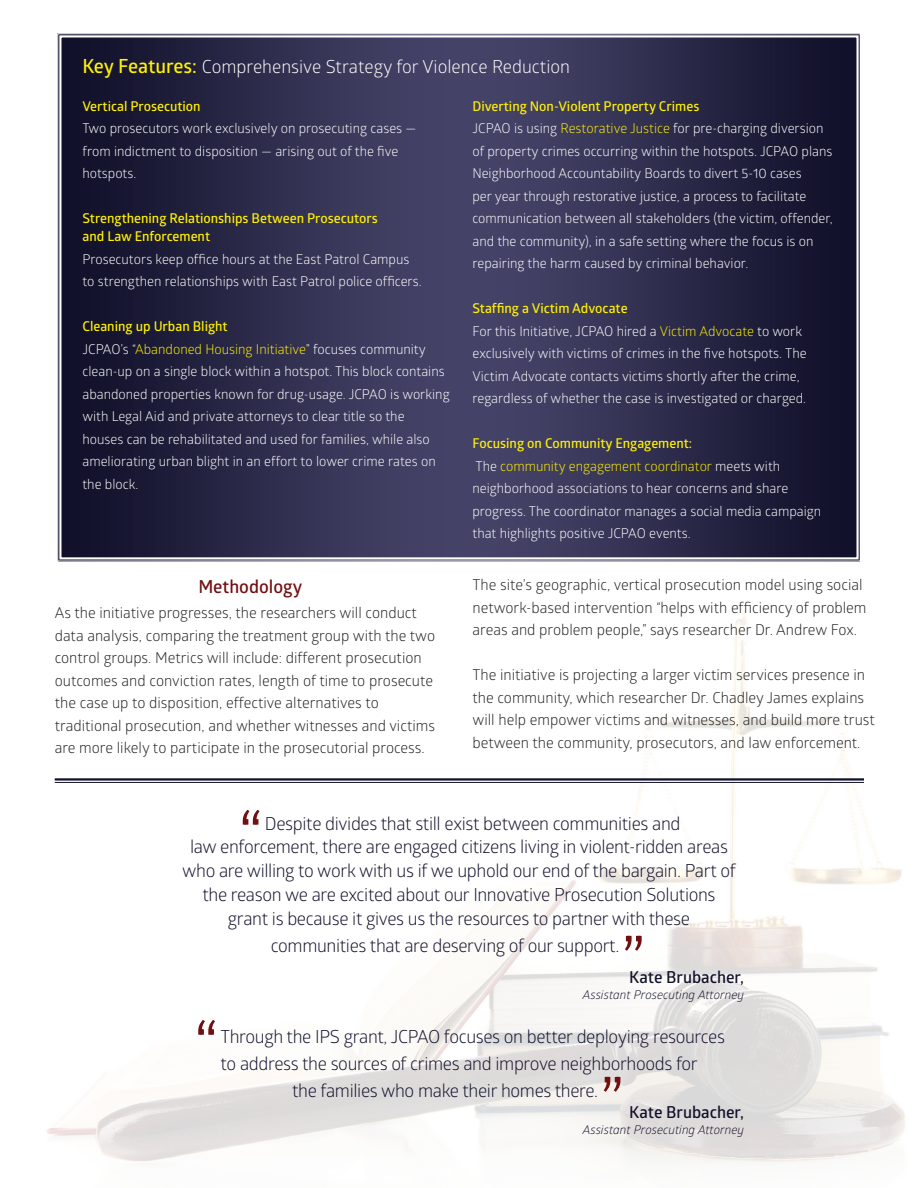
<style>
.page{position:relative;width:918px;height:1188px;background:#fff}
.page>*{position:absolute;margin:0;border:0;box-sizing:border-box;transform-origin:0 0}
.t1{font:90px "Glober";color:#710f11}
.t2{font:18px/24px "Glober";letter-spacing:-.02em;color:#11102a;text-align:center}
.t3{font:18px "Glober";color:#fff}
.t4{font:600 18px "Glober";color:#710f11}
.t5{font:600 16.5px "Glober";color:#11102a}
.t6{font:15px/22.5px "Glober";color:#231f20}
.t7{font:13.5px/22.5px "Glober";color:#fff}
.t8{font:600 13.5px "Glober";color:#fff101}
.t9{font:italic 12px "Glober";color:#11102a}
.s1{font-weight:600;font-size:19.5px;color:#fff101}
.s2{color:#fff101}
</style>
<div class="page">
<img style="left:47px;top:610px;width:858px;height:553px">
<svg style="left:59px;top:38px;width:800px;height:522px;background:#2e2d4d"></svg>
<hr style="left:55px;top:778px;width:809px;height:3px;background:#11102a">
<hr style="left:55px;top:782px;width:809px;height:1px;background:#11102a">
<p class="t3" style="left:82px;top:54px;width:489px"><span class="s1">Key Features:</span> Comprehensive Strategy for Violence Reduction</p>
<p class="t8" style="left:82px;top:97px;width:120px">Vertical Prosecution</p>
<p class="t7" style="left:82px;top:117px;width:335px">Two prosecutors work exclusively on prosecuting cases —</p>
<p class="t7" style="left:82px;top:139px;width:317px">from indictment to disposition — arising out of the five hotspots.</p>
<p class="t8" style="left:82px;top:209px;width:297px">Strengthening Relationships Between Prosecutors</p>
<p class="t8" style="left:82px;top:227px;width:129px">and Law Enforcement</p>
<p class="t7" style="left:82px;top:247px;width:329px">Prosecutors keep office hours at the East Patrol Campus</p>
<p class="t7" style="left:82px;top:270px;width:341px">to strengthen relationships with East Patrol police officers.</p>
<p class="t8" style="left:82px;top:317px;width:147px">Cleaning up Urban Blight</p>
<p class="t7" style="left:82px;top:337px;width:369px">JCPAO’s “<span class="s2">Abandoned Housing Initiative</span>” focuses community clean-up on a single block within a hotspot. This block contains abandoned properties known for drug-usage. JCPAO is working with Legal Aid and private attorneys to clear title so the<br>houses can be rehabilitated and used for families, while also ameliorating urban blight in an effort to lower crime rates on the block.</p>
<p class="t4" style="left:198px;top:574px;width:105px">Methodology</p>
<p class="t6" style="left:55px;top:601px;width:382px">As the initiative progresses, the researchers will conduct data analysis, comparing the treatment group with the two control groups. Metrics will include: different prosecution outcomes and conviction rates, length of time to prosecute the case up to disposition, effective alternatives to traditional prosecution, and whether witnesses and victims are more likely to participate in the prosecutorial process.</p>
<p class="t8" style="left:472px;top:97px;width:228px">Diverting Non-Violent Property Crimes</p>
<p class="t7" style="left:472px;top:117px;width:362px">JCPAO is using <span class="s2">Restorative Justice</span> for pre-charging diversion of property crimes occurring within the hotspots. JCPAO plans Neighborhood Accountability Boards to divert 5-10 cases<br>per year through restorative justice, a process to facilitate communication between all stakeholders (the victim, offender, and the community), in a safe setting where the focus is on repairing the harm caused by criminal behavior.</p>
<p class="t8" style="left:472px;top:299px;width:157px">Staffing a Victim Advocate</p>
<p class="t7" style="left:472px;top:319px;width:336px">For this Initiative, JCPAO hired a <span class="s2">Victim Advocate</span> to work exclusively with victims of crimes in the five hotspots. The Victim Advocate contacts victims shortly after the crime, regardless of whether the case is investigated or charged.</p>
<p class="t8" style="left:472px;top:434px;width:221px">Focusing on Community Engagement:</p>
<p class="t7" style="left:472px;top:454px;width:350px">The <span class="s2">community engagement coordinator</span> meets with neighborhood associations to hear concerns and share progress. The coordinator manages a social media campaign that highlights positive JCPAO events.</p>
<p class="t6" style="left:472px;top:573px;width:396px">The site’s geographic, vertical prosecution model using social network-based intervention “helps with efficiency of problem areas and problem people,” says researcher Dr. Andrew Fox.</p>
<p class="t6" style="left:472px;top:663px;width:404px">The initiative is projecting a larger victim services presence in the community, which researcher Dr. Chadley James explains will help empower victims and witnesses, and build more trust between the community, prosecutors, and law enforcement.</p>
<p class="t1" style="left:237px;top:780px;width:27px">“</p>
<p class="t2" style="left:265px;top:810px;width:417px">Despite divides that still exist between communities and</p>
<p class="t2" style="left:182px;top:834px;width:555px">law enforcement, there are engaged citizens living in violent-ridden areas who are willing to work with us if we uphold our end of the bargain. Part of</p>
<p class="t2" style="left:202px;top:882px;width:515px">the reason we are excited about our Innovative Prosecution Solutions</p>
<p class="t2" style="left:228px;top:906px;width:464px">grant is because it gives us the resources to partner with these</p>
<p class="t2" style="left:271px;top:933px;width:350px">communities that are deserving of our support.</p>
<p class="t1" style="left:619px;top:906px;width:30px">”</p>
<p class="t5" style="left:629px;top:965px;width:116px">Kate Brubacher,</p>
<p class="t9" style="left:583px;top:986px;width:163px">Assistant Prosecuting Attorney</p>
<p class="t1" style="left:193px;top:990px;width:27px">“</p>
<p class="t2" style="left:220px;top:1023px;width:506px">Through the IPS grant, JCPAO focuses on better deploying resources</p>
<p class="t2" style="left:221px;top:1050px;width:479px">to address the sources of crimes and improve neighborhoods for</p>
<p class="t2" style="left:292px;top:1077px;width:308px">the families who make their homes there.</p>
<p class="t1" style="left:598px;top:1047px;width:30px">”</p>
<p class="t5" style="left:629px;top:1100px;width:116px">Kate Brubacher,</p>
<p class="t9" style="left:583px;top:1121px;width:163px">Assistant Prosecuting Attorney</p>
</div>
